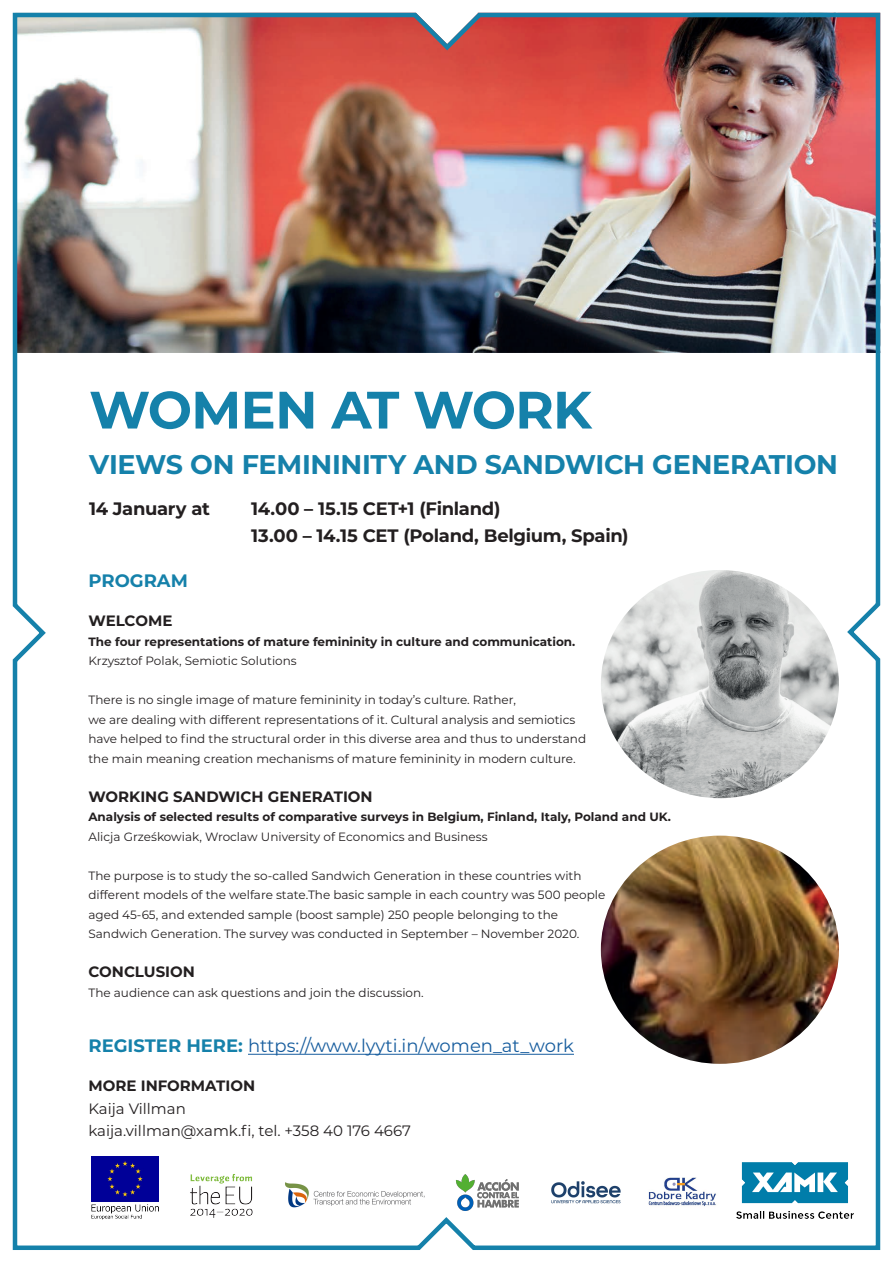
<style>
.page{position:relative;width:893px;height:1263px;background:#fff}
.page>*{position:absolute;margin:0;border:0;box-sizing:border-box;transform-origin:0 0}
.t1{font:700 52.5px "Montserrat";letter-spacing:-.015em;color:#1581aa}
.t2{font:700 27px "Montserrat";letter-spacing:-.01em;color:#1581aa}
.t3{font:700 18px/27px "Montserrat";letter-spacing:-.015em;color:#231f20}
.t4{font:18px "Montserrat";color:#175d9e}
.t5{font:700 18px "Montserrat";color:#1581aa}
.t6{font:700 15px "Montserrat";color:#231f20}
.t7{font:15px/22.5px "Montserrat";color:#231f20}
.t8{font:12px/19.5px "Montserrat";color:#231f20}
.t9{font:700 12px "Montserrat";color:#231f20}
.s1{font-weight:700;color:#1581aa}
</style>
<div class="page">
<img style="left:12px;top:12px;width:869px;height:1238px">
<hr style="left:248px;top:1054px;width:326px;height:1px;background:#175d9e">
<img style="left:601px;top:570px;width:238px;height:228px">
<img style="left:601px;top:836px;width:238px;height:228px">
<img style="left:456px;top:1173px;width:64px;height:38px">
<img style="left:91px;top:1157px;width:68px;height:74px">
<img style="left:537px;top:1167px;width:98px;height:51px">
<img style="left:278px;top:1175px;width:151px;height:38px">
<img style="left:636px;top:1168px;width:90px;height:48px">
<img style="left:736px;top:1162px;width:118px;height:58px">
<img style="left:182px;top:1167px;width:80px;height:56px">
<h1 class="t1" style="left:89px;top:372px;width:504px">WOMEN AT WORK</h1>
<h2 class="t2" style="left:89px;top:444px;width:750px">VIEWS ON FEMININITY AND SANDWICH GENERATION</h2>
<h3 class="t3" style="left:89px;top:494px;width:122px">14 January at</h3>
<h3 class="t3" style="left:251px;top:494px;width:379px">14.00 – 15.15 CET+1 (Finland)<br>13.00 – 14.15 CET (Poland, Belgium, Spain)</h3>
<h3 class="t5" style="left:88px;top:568px;width:101px">PROGRAM</h3>
<p class="t6" style="left:88px;top:610px;width:85px">WELCOME</p>
<p class="t9" style="left:88px;top:633px;width:488px">The four representations of mature femininity in culture and communication.</p>
<p class="t8" style="left:88px;top:651px;width:210px">Krzysztof Polak, Semiotic Solutions</p>
<p class="t8" style="left:88px;top:690px;width:499px">There is no single image of mature femininity in today’s culture. Rather,<br>we are dealing with different representations of it. Cultural analysis and semiotics have helped to find the structural order in this diverse area and thus to understand the main meaning creation mechanisms of mature femininity in modern culture.</p>
<p class="t6" style="left:88px;top:786px;width:286px">WORKING SANDWICH GENERATION</p>
<p class="t9" style="left:88px;top:808px;width:584px">Analysis of selected results of comparative surveys in Belgium, Finland, Italy, Poland and UK.</p>
<p class="t8" style="left:88px;top:826px;width:401px">Alicja Grześkowiak, Wroclaw University of Economics and Business</p>
<p class="t8" style="left:88px;top:865px;width:518px">The purpose is to study the so-called Sandwich Generation in these countries with different models of the welfare state.The basic sample in each country was 500 people aged 45-65, and extended sample (boost sample) 250 people belonging to the Sandwich Generation. The survey was conducted in September – November 2020.</p>
<p class="t6" style="left:88px;top:961px;width:108px">CONCLUSION</p>
<p class="t8" style="left:88px;top:982px;width:337px">The audience can ask questions and join the discussion.</p>
<h3 class="t4" style="left:88px;top:1034px;width:487px"><span class="s1">REGISTER HERE:</span> https://www.lyyti.in/women_at_work</h3>
<p class="t6" style="left:88px;top:1075px;width:168px">MORE INFORMATION</p>
<p class="t7" style="left:88px;top:1097px;width:324px">Kaija Villman<br>kaija.villman@xamk.fi, tel. +358 40 176 4667</p>
</div>
